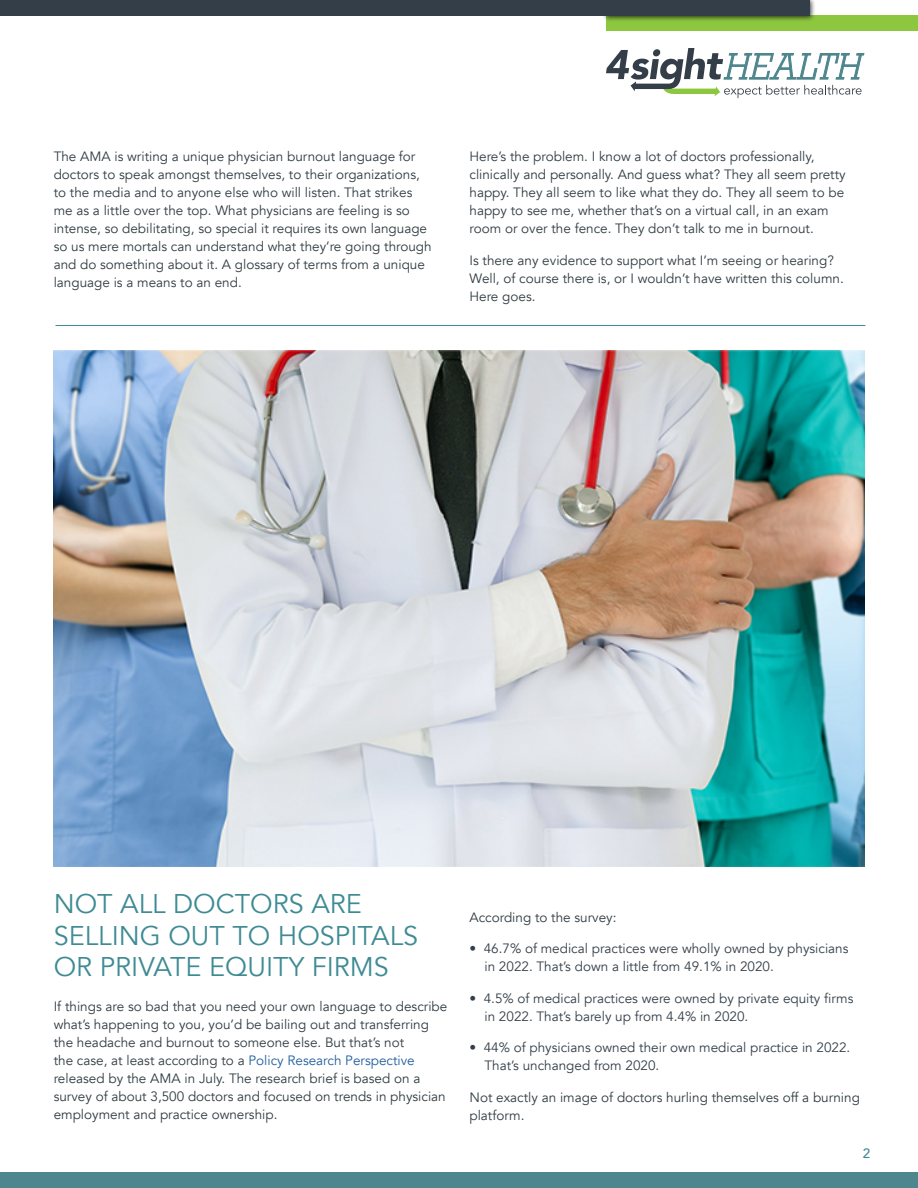
<style>
.page{position:relative;width:918px;height:1188px;background:#fff}
.page>*{position:absolute;margin:0;border:0;box-sizing:border-box;transform-origin:0 0}
.t1{font:27px/31.5px "Avenir";color:#3e8b94}
.t2{font:13.5px/18px "Avenir";color:#303c42}
.t3{font:13.5px/18px "Avenir";color:#333e48}
.t4{font:500 13.5px "Avenir";color:#3e8b94}
.s1{color:#215e9e}
</style>
<div class="page">
<svg style="left:606px;top:48px;width:258px;height:50px"></svg>
<div style="left:606px;top:16px;width:312px;height:15px;background:#8dc63f"></div>
<div style="left:602px;top:0;width:214px;height:22px;background:#000;opacity:.75"></div>
<div style="left:0;top:0;width:810px;height:16px;background:#333e48"></div>
<div style="left:0;top:1172px;width:918px;height:16px;background:#4e868e"></div>
<hr style="left:56px;top:325px;width:810px;height:1px;background:#3e8b94">
<img style="left:54px;top:350px;width:810px;height:516px">
<p class="t2" style="left:54px;top:148px;width:380px">The AMA is writing a unique physician burnout language for doctors to speak amongst themselves, to their organizations, to the media and to anyone else who will listen. That strikes me as a little over the top. What physicians are feeling is so intense, so debilitating, so special it requires its own language so us mere mortals can understand what they’re going through and do something about it. A glossary of terms from a unique language is a means to an end.</p>
<p class="t2" style="left:470px;top:148px;width:378px">Here’s the problem. I know a lot of doctors professionally, clinically and personally. And guess what? They all seem pretty happy. They all seem to like what they do. They all seem to be happy to see me, whether that’s on a virtual call, in an exam room or over the fence. They don’t talk to me in burnout.</p>
<p class="t2" style="left:470px;top:251px;width:376px">Is there any evidence to support what I’m seeing or hearing?<br>Well, of course there is, or I wouldn’t have written this column.<br>Here goes.</p>
<h1 class="t1" style="left:54px;top:889px;width:366px">NOT ALL DOCTORS ARE<br>SELLING OUT TO HOSPITALS<br>OR PRIVATE EQUITY FIRMS</h1>
<p class="t2" style="left:54px;top:997px;width:395px">If things are so bad that you need your own language to describe what’s happening to you, you’d be bailing out and transferring the headache and burnout to someone else. But that’s not<br>the case, at least according to a <span class="s1">Policy Research Perspective </span>released by the AMA in July. The research brief is based on a survey of about 3,500 doctors and focused on trends in physician employment and practice ownership.</p>
<p class="t2" style="left:469px;top:909px;width:149px">According to the survey:</p>
<p class="t3" style="left:484px;top:940px;width:366px;text-indent:-15px">• 46.7% of medical practices were wholly owned by physicians in 2022. That’s down a little from 49.1% in 2020.</p>
<p class="t3" style="left:484px;top:990px;width:370px;text-indent:-15px">• 4.5% of medical practices were owned by private equity firms in 2022. That’s barely up from 4.4% in 2020.</p>
<p class="t3" style="left:484px;top:1039px;width:367px;text-indent:-15px">• 44% of physicians owned their own medical practice in 2022.<br>That’s unchanged from 2020.</p>
<p class="t2" style="left:469px;top:1089px;width:392px">Not exactly an image of doctors hurling themselves off a burning platform.</p>
<p class="t4" style="left:863px;top:1142px;width:9px">2</p>
</div>
